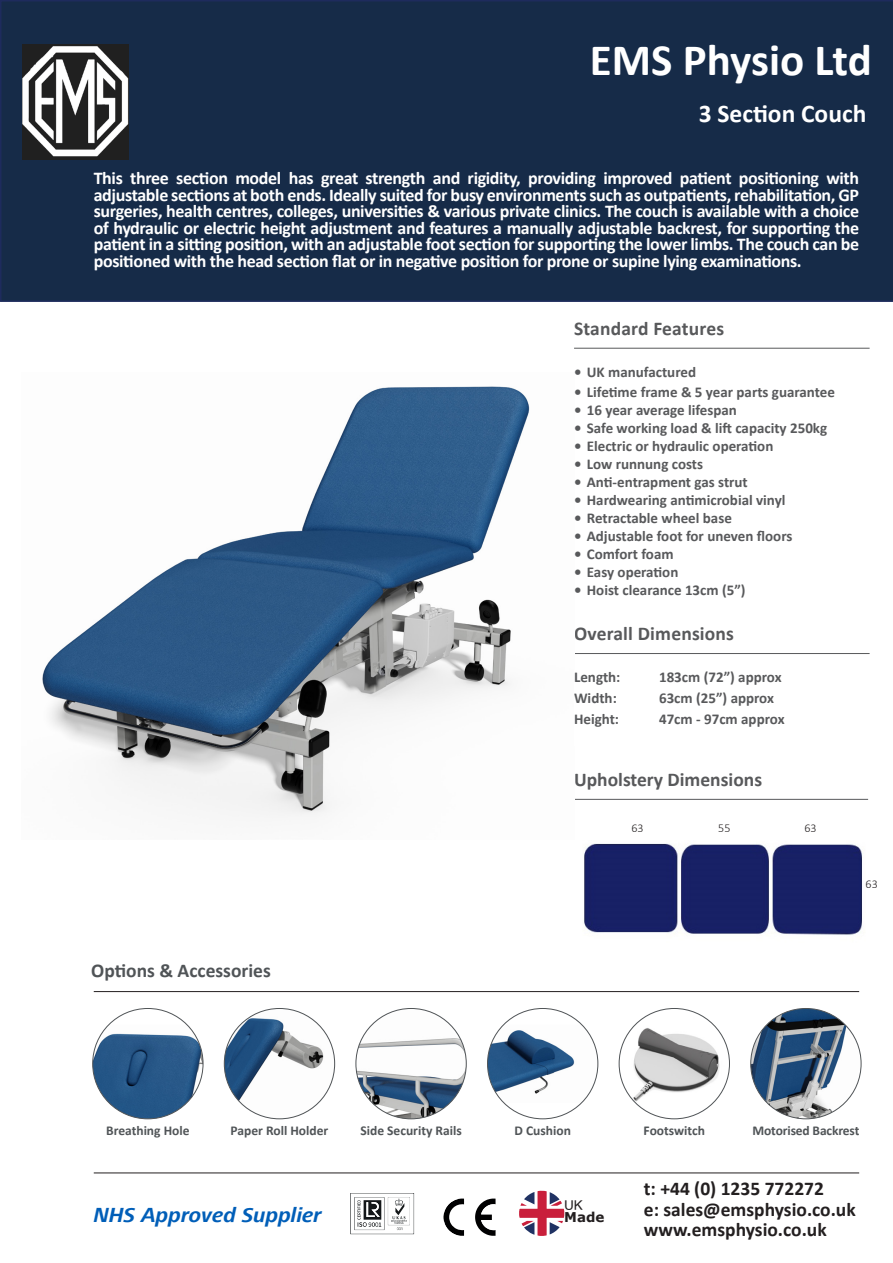
<style>
.page{position:relative;width:893px;height:1263px;background:#fff}
.page>*{position:absolute;margin:0;border:0;box-sizing:border-box;transform-origin:0 0}
.t1{font:700 45px "Calibri";color:#fff}
.t2{font:700 25.5px "Calibri";color:#fff}
.t3{font:italic 700 21px "Frutiger Next LT";color:#005eb8}
.Bottom_Border{font:700 19.5px "Calibri";color:#231f20}
.t4{font:700 19.5px "Calibri";color:#58595b}
.t5{font:700 19.5px "Calibri";color:#505457}
.Main_Body_Text{font:700 18px/16.5px "Calibri";letter-spacing:-.02em;color:#fff;text-align:justify}
.Main_Body_Text-2{font:700 15px "Calibri";color:#58595b}
.Accessory_Captions{font:700 13.5px "Calibri";color:#505457}
.t6{font:700 13.5px "Verdana";color:#231f20}
.t7{font:13.5px "Helvetica";color:#231f20}
.t8{font:300 12px "Calibri";color:#231f20}
</style>
<div class="page">
<hr style="left:94px;top:1172px;width:765px;height:1px;background:#231f20">
<hr style="left:94px;top:991px;width:765px;height:1px;background:#231f20">
<hr style="left:574px;top:348px;width:296px;height:1px;background:#58595b">
<hr style="left:574px;top:653px;width:296px;height:1px;background:#58595b">
<hr style="left:574px;top:799px;width:294px;height:1px;background:#58595b">
<svg style="left:443px;top:1198px;width:53px;height:38px"></svg>
<svg style="left:350px;top:1193px;width:65px;height:42px"></svg>
<svg style="left:519px;top:1191px;width:46px;height:45px"></svg>
<div style="left:0;top:0;width:893px;height:302px;background:#162b48"></div>
<img style="left:42px;top:386px;width:488px;height:430px">
<img style="left:93px;top:1025px;width:110px;height:94px">
<img style="left:224px;top:1008px;width:111px;height:111px;border-radius:55px">
<img style="left:356px;top:1008px;width:110px;height:111px;border-radius:55px">
<img style="left:487px;top:1025px;width:111px;height:78px">
<img style="left:619px;top:1014px;width:110px;height:105px">
<img style="left:751px;top:1008px;width:110px;height:111px;border-radius:55px">
<img style="left:584px;top:843px;width:278px;height:92px">
<img style="left:22px;top:45px;width:106px;height:115px">
<p class="t1" style="left:590px;top:28px;width:283px">EMS Physio Ltd</p>
<p class="t2" style="left:699px;top:95px;width:169px">3 Section Couch</p>
<p class="Main_Body_Text" style="left:94px;top:170px;width:767px">This three section model has great strength and rigidity, providing improved patient positioning with adjustable sections at both ends. Ideally suited for busy environments such as outpatients, rehabilitation, GP surgeries, health centres, colleges, universities &amp; various private clinics. The couch is available with a choice of hydraulic or electric height adjustment and features a manually adjustable backrest, for supporting the patient in a sitting position, with an adjustable foot section for supporting the lower limbs. The couch can be positioned with the head section flat or in negative position for prone or supine lying examinations.</p>
<p class="t4" style="left:574px;top:315px;width:152px">Standard Features</p>
<p class="Main_Body_Text-2" style="left:574px;top:361px;width:124px">• UK manufactured</p>
<p class="Main_Body_Text-2" style="left:574px;top:381px;width:262px">• Lifetime frame &amp; 5 year parts guarantee</p>
<p class="Main_Body_Text-2" style="left:574px;top:399px;width:164px">• 16 year average lifespan</p>
<p class="Main_Body_Text-2" style="left:574px;top:417px;width:255px">• Safe working load &amp; lift capacity 250kg</p>
<p class="Main_Body_Text-2" style="left:574px;top:435px;width:201px">• Electric or hydraulic operation</p>
<p class="Main_Body_Text-2" style="left:574px;top:453px;width:131px">• Low runnung costs</p>
<p class="Main_Body_Text-2" style="left:574px;top:471px;width:175px">• Anti-entrapment gas strut</p>
<p class="Main_Body_Text-2" style="left:574px;top:489px;width:213px">• Hardwearing antimicrobial vinyl</p>
<p class="Main_Body_Text-2" style="left:574px;top:507px;width:159px">• Retractable wheel base</p>
<p class="Main_Body_Text-2" style="left:574px;top:525px;width:220px">• Adjustable foot for uneven floors</p>
<p class="Main_Body_Text-2" style="left:574px;top:543px;width:101px">• Comfort foam</p>
<p class="Main_Body_Text-2" style="left:574px;top:561px;width:106px">• Easy operation</p>
<p class="Main_Body_Text-2" style="left:574px;top:579px;width:173px">• Hoist clearance 13cm (5”)</p>
<p class="t4" style="left:574px;top:620px;width:162px">Overall Dimensions</p>
<p class="Main_Body_Text-2" style="left:574px;top:666px;width:48px">Length:</p>
<p class="Main_Body_Text-2" style="left:659px;top:666px;width:124px">183cm (72”) approx</p>
<p class="Main_Body_Text-2" style="left:574px;top:687px;width:44px">Width:</p>
<p class="Main_Body_Text-2" style="left:659px;top:687px;width:116px">63cm (25”) approx</p>
<p class="Main_Body_Text-2" style="left:574px;top:708px;width:47px">Height:</p>
<p class="Main_Body_Text-2" style="left:659px;top:708px;width:127px">47cm - 97cm approx</p>
<p class="t4" style="left:574px;top:766px;width:190px">Upholstery Dimensions</p>
<p class="t5" style="left:91px;top:956px;width:181px">Options &amp; Accessories</p>
<p class="t8" style="left:631px;top:820px;width:14px">63</p>
<p class="t8" style="left:718px;top:820px;width:14px">55</p>
<p class="t8" style="left:804px;top:820px;width:14px">63</p>
<p class="t8" style="left:866px;top:877px;width:14px">63</p>
<p class="Accessory_Captions" style="left:106px;top:1121px;width:85px">Breathing Hole</p>
<p class="Accessory_Captions" style="left:231px;top:1121px;width:99px">Paper Roll Holder</p>
<p class="Accessory_Captions" style="left:360px;top:1121px;width:103px">Side Security Rails</p>
<p class="Accessory_Captions" style="left:514px;top:1121px;width:58px">D Cushion</p>
<p class="Accessory_Captions" style="left:644px;top:1121px;width:63px">Footswitch</p>
<p class="Accessory_Captions" style="left:752px;top:1121px;width:108px">Motorised Backrest</p>
<p class="t3" style="left:94px;top:1204px;width:230px">NHS Approved Supplier</p>
<p class="t7" style="left:564px;top:1194px;width:20px">UK</p>
<p class="t6" style="left:564px;top:1207px;width:42px">Made</p>
<p class="Bottom_Border" style="left:644px;top:1174px;width:182px">t: +44 (0) 1235 772272</p>
<p class="Bottom_Border" style="left:644px;top:1195px;width:213px">e: sales@emsphysio.co.uk</p>
<p class="Bottom_Border" style="left:644px;top:1216px;width:184px">www.emsphysio.co.uk</p>
</div>
